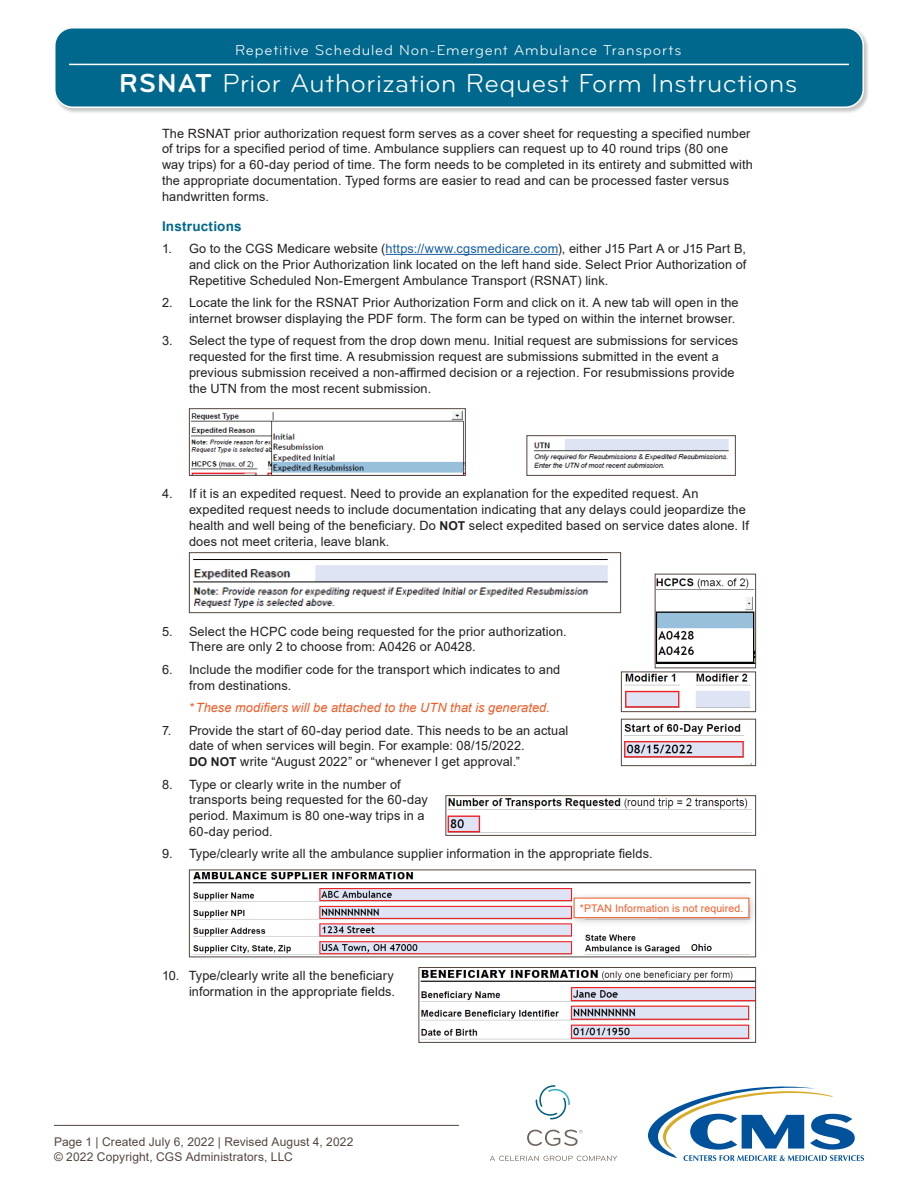
<style>
.page{position:relative;width:918px;height:1188px;background:#fff}
.page>*{position:absolute;margin:0;border:0;box-sizing:border-box;transform-origin:0 0}
.t1{font:27px "Bryant Pro";letter-spacing:.02em;color:#fff}
.t2{font:15px "Bryant Pro";letter-spacing:.06em;color:#fff}
.t3{font:700 13.5px "Arial";letter-spacing:.015em;color:#00688c}
.t4{font:12.75px/15.8px "Arial";letter-spacing:.01em;color:#231f20}
.t5{font:italic 12.75px "Arial";letter-spacing:.01em;color:#f15b26}
.t6{font:12px/15px "Arial";letter-spacing:.01em;color:#544640}
.t7{font:10.5px "Arial";letter-spacing:.015em;color:#f15b26}
.s1{font-weight:700}
.s2{color:#175d9e}
.s3{font-weight:700;font-size:12.15px}
</style>
<div class="page">
<div style="left:54px;top:27px;width:815px;height:86px;background:#231f20;opacity:.25"></div>
<div style="left:55px;top:28px;width:808px;height:79px;background:#00688c;border-radius:18px"></div>
<hr style="left:69px;top:64px;width:780px;height:1px;background:#fff">
<div style="left:54px;top:27px;width:810px;height:81px;border:2px solid #fff;border-radius:18px"></div>
<hr style="left:386px;top:254px;width:172px;height:1px;background:#175d9e">
<img style="left:191px;top:410px;width:273px;height:64px">
<div style="left:189px;top:408px;width:277px;height:68px;border:1px solid #544640"></div>
<img style="left:534px;top:439px;width:195px;height:29px">
<div style="left:526px;top:435px;width:210px;height:41px;border:1px solid #544640"></div>
<img style="left:193px;top:559px;width:415px;height:49px">
<div style="left:189px;top:552px;width:432px;height:61px;border:1px solid #544640"></div>
<img style="left:657px;top:578px;width:97px;height:86px">
<div style="left:655px;top:574px;width:101px;height:94px;border:1px solid #544640"></div>
<img style="left:624px;top:674px;width:127px;height:34px">
<div style="left:621px;top:672px;width:135px;height:40px;border:1px solid #544640"></div>
<img style="left:624px;top:724px;width:128px;height:40px">
<div style="left:621px;top:719px;width:135px;height:47px;border:1px solid #544640"></div>
<img style="left:448px;top:798px;width:304px;height:35px">
<div style="left:446px;top:795px;width:310px;height:41px;border:1px solid #544640"></div>
<img style="left:193px;top:872px;width:558px;height:83px">
<img style="left:420px;top:969px;width:334px;height:71px">
<div style="left:418px;top:967px;width:338px;height:76px;border:1px solid #544640"></div>
<svg style="left:536px;top:1085px;width:34px;height:34px"></svg>
<svg style="left:490px;top:1156px;width:127px;height:5px"></svg>
<svg style="left:527px;top:1130px;width:56px;height:16px"></svg>
<svg style="left:648px;top:1087px;width:216px;height:74px"></svg>
<hr style="left:54px;top:1125px;width:405px;height:1px;background:#544640">
<div style="left:567px;top:891px;width:191px;height:36px;background:#231f20;opacity:.25"></div>
<div style="left:574px;top:898px;width:175px;height:20px;background:#fff"></div>
<div style="left:574px;top:898px;width:175px;height:20px;border:1px solid #f15b26"></div>
<p class="t2" style="left:235px;top:41px;width:448px">Repetitive Scheduled Non-Emergent Ambulance Transports</p>
<h1 class="t1" style="left:119px;top:66px;width:680px"><span class="s1">RSNAT</span> Prior Authorization Request Form Instructions</h1>
<p class="t4" style="left:162px;top:125px;width:592px">The RSNAT prior authorization request form serves as a cover sheet for requesting a specified number of trips for a specified period of time. Ambulance suppliers can request up to 40 round trips (80 one way trips) for a 60-day period of time. The form needs to be completed in its entirety and submitted with the appropriate documentation. Typed forms are easier to read and can be processed faster versus handwritten forms.</p>
<p class="t3" style="left:162px;top:216px;width:81px">Instructions</p>
<p class="t4" style="left:189px;top:241px;width:559px;text-align:justify;text-indent:-27px">1. Go to the CGS Medicare website (<span class="s2">https://www.cgsmedicare.com</span>), either J15 Part A or J15 Part B, and click on the Prior Authorization link located on the left hand side. Select Prior Authorization of Repetitive Scheduled Non-Emergent Ambulance Transport (RSNAT) link.</p>
<p class="t4" style="left:162px;top:295px;width:578px;text-align:right">2. Locate the link for the RSNAT Prior Authorization Form and click on it. A new tab will open in the internet browser displaying the PDF form. The form can be typed on within the internet browser.</p>
<p class="t4" style="left:189px;top:333px;width:551px;text-indent:-27px">3. Select the type of request from the drop down menu. Initial request are submissions for services requested for the first time. A resubmission request are submissions submitted in the event a previous submission received a non-affirmed decision or a rejection. For resubmissions provide the UTN from the most recent submission.</p>
<p class="t4" style="left:189px;top:486px;width:561px;text-indent:-27px">4. If it is an expedited request. Need to provide an explanation for the expedited request. An expedited request needs to include documentation indicating that any delays could jeopardize the health and well being of the beneficiary. Do <span class="s3">NOT</span> select expedited based on service dates alone. If does not meet criteria, leave blank.</p>
<p class="t4" style="left:189px;top:623px;width:379px;text-indent:-27px">5. Select the HCPC code being requested for the prior authorization.<br>There are only 2 to choose from: A0426 or A0428.</p>
<p class="t4" style="left:189px;top:661px;width:373px;text-indent:-27px">6. Include the modifier code for the transport which indicates to and from destinations.</p>
<p class="t5" style="left:189px;top:699px;width:362px">* These modifiers will be attached to the UTN that is generated.</p>
<p class="t4" style="left:189px;top:722px;width:381px;text-indent:-27px">7. Provide the start of 60-day period date. This needs to be an actual date of when services will begin. For example: 08/15/2022.<br><span class="s3">DO NOT</span> write “August 2022” or “whenever I get approval.”</p>
<p class="t4" style="left:189px;top:776px;width:240px;text-indent:-27px">8. Type or clearly write in the number of transports being requested for the 60-day period. Maximum is 80 one-way trips in a 60-day period.</p>
<p class="t4" style="left:162px;top:846px;width:492px">9. Type/clearly write all the ambulance supplier information in the appropriate fields.</p>
<p class="t4" style="left:162px;top:967px;width:235px;text-align:right">10. Type/clearly write all the beneficiary information in the appropriate fields.</p>
<p class="t6" style="left:54px;top:1134px;width:301px">Page 1 | Created July 6, 2022 | Revised August 4, 2022 © 2022 Copyright, CGS Administrators, LLC</p>
<p class="t7" style="left:580px;top:901px;width:165px">*PTAN Information is not required.</p>
</div>
